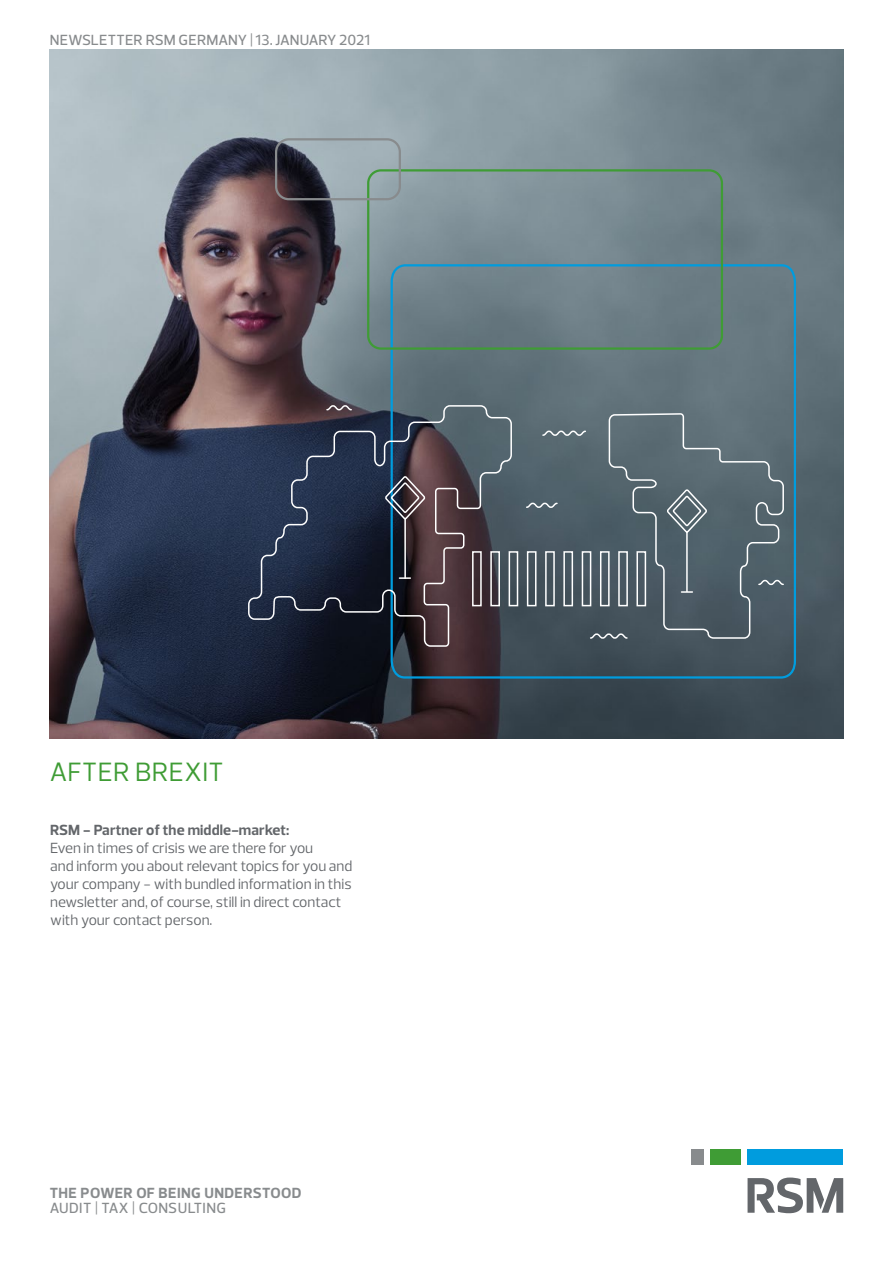
<style>
.page{position:relative;width:893px;height:1263px;background:#fff}
.page>*{position:absolute;margin:0;border:0;box-sizing:border-box;transform-origin:0 0}
.t1{font:27px "Prelo";letter-spacing:.015em;color:#3f9c35}
.t2{font:15px/18px "Prelo";color:#63666a}
.t3{font:500 15px "Prelo";letter-spacing:.015em;color:#888b8d}
.t4{font:700 15px "Prelo";letter-spacing:.01em;color:#63666a}
.t5{font:700 15px "Prelo";letter-spacing:.03em;color:#888b8d}
</style>
<div class="page">
<img style="left:50px;top:50px;width:793px;height:688px">
<svg style="left:389px;top:263px;width:408px;height:417px;background:#5a717c"></svg>
<div style="left:367px;top:169px;width:356px;height:181px;border:2px solid #3f9c35;border-radius:13px"></div>
<div style="left:275px;top:138px;width:126px;height:62px;border:2px solid #888b8d;border-radius:13px"></div>
<svg style="left:247px;top:404px;width:538px;height:243px;background:#2f384c"></svg>
<svg style="left:325px;top:404px;width:460px;height:235px;background:#4d5761"></svg>
<div style="left:747px;top:1149px;width:96px;height:16px;background:#009cde"></div>
<div style="left:691px;top:1149px;width:12px;height:16px;background:#888b8d"></div>
<div style="left:710px;top:1149px;width:31px;height:16px;background:#3f9c35"></div>
<svg style="left:747px;top:1177px;width:96px;height:36px"></svg>
<p class="t3" style="left:50px;top:31px;width:322px">NEWSLETTER RSM GERMANY | 13. JANUARY 2021</p>
<h1 class="t1" style="left:50px;top:755px;width:175px">AFTER BREXIT</h1>
<p class="t4" style="left:50px;top:820px;width:241px">RSM - Partner of the middle-market:</p>
<p class="t2" style="left:50px;top:839px;width:304px">Even in times of crisis we are there for you<br>and inform you about relevant topics for you and your company - with bundled information in this newsletter and, of course, still in direct contact with your contact person.</p>
<p class="t5" style="left:50px;top:1184px;width:253px">THE POWER OF BEING UNDERSTOOD</p>
<p class="t3" style="left:50px;top:1199px;width:178px">AUDIT | TAX | CONSULTING</p>
</div>
